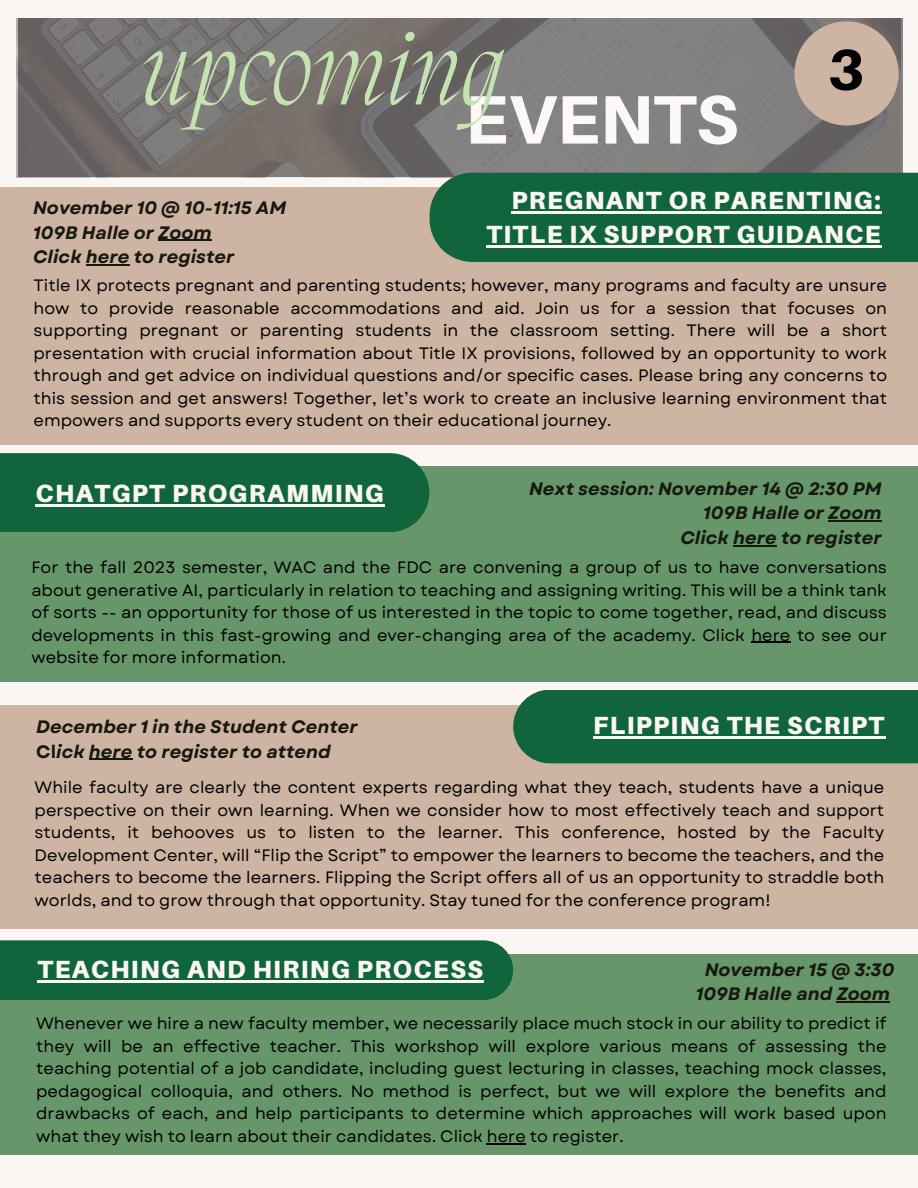
<style>
.page{position:relative;width:918px;height:1188px;background:#fbf6f3}
.page>*{position:absolute;margin:0;border:0;box-sizing:border-box;transform-origin:0 0}
.t1{font:italic 200 100.5px "Migra";color:#c5e3b1}
.t2{font:800 68.7px "Aileron";color:#fdf8f8}
.t3{font:800 57.6px "Aileron";color:#000}
.t4{font:900 24.9px/33.8px "Aileron";letter-spacing:.055em;color:#fbf6f3;text-align:right}
.t5{font:italic 700 18px "Garet";color:#171810}
.t6{font:16.5px/22.5px "Garet";color:#000;text-align:justify}
.s1{font-style:normal}
</style>
<div class="page">
<svg style="left:18px;top:18px;width:884px;height:159px;background:#787574"></svg>
<div style="left:794px;top:21px;width:105px;height:105px;background:#ceb4a2;border-radius:50%"></div>
<div style="left:0;top:466px;width:918px;height:216px;background:#669669"></div>
<hr style="left:751px;top:642px;width:39px;height:1px;background:#000">
<hr style="left:828px;top:520px;width:54px;height:2px;background:#171810">
<hr style="left:733px;top:545px;width:44px;height:1px;background:#171810">
<div style="left:0;top:187px;width:918px;height:258px;background:#ceb4a2"></div>
<div style="left:0;top:453px;width:429px;height:79px;background:#10653d"></div>
<hr style="left:36px;top:504px;width:349px;height:2px;background:#fbf6f3">
<div style="left:430px;top:173px;width:488px;height:89px;background:#10653d"></div>
<hr style="left:512px;top:211px;width:370px;height:2px;background:#fbf6f3">
<hr style="left:486px;top:245px;width:396px;height:2px;background:#fbf6f3">
<hr style="left:158px;top:240px;width:54px;height:1px;background:#171810">
<hr style="left:86px;top:264px;width:44px;height:2px;background:#171810">
<div style="left:0;top:705px;width:918px;height:224px;background:#ceb4a2"></div>
<div style="left:513px;top:690px;width:405px;height:73px;background:#10653d"></div>
<div style="left:0;top:954px;width:918px;height:201px;background:#669669"></div>
<div style="left:0;top:940px;width:513px;height:60px;background:#10653d"></div>
<hr style="left:38px;top:981px;width:446px;height:2px;background:#fbf6f3">
<hr style="left:487px;top:1143px;width:39px;height:1px;background:#000">
<hr style="left:837px;top:1002px;width:53px;height:1px;background:#171810">
<hr style="left:593px;top:737px;width:293px;height:2px;background:#fbf6f3">
<hr style="left:89px;top:759px;width:44px;height:1px;background:#171810">
<p class="t1" style="left:141px;top:23px;width:364px">upcoming</p>
<p class="t2" style="left:465px;top:77px;width:275px">EVENTS</p>
<p class="t3" style="left:828px;top:34px;width:38px">3</p>
<p class="t4" style="left:486px;top:183px;width:396px">PREGNANT OR PARENTING:<br>TITLE IX SUPPORT GUIDANCE</p>
<p class="t6" style="left:34px;top:274px;width:855px">Title IX protects pregnant and parenting students; however, many programs and faculty are unsure how to provide reasonable accommodations and aid. Join us for a session that focuses on supporting pregnant or parenting students in the classroom setting. There will be a short presentation with crucial information about Title IX provisions, followed by an opportunity to work through and get advice on individual questions and/or specific cases. Please bring any concerns to this session and get answers! Together, let’s work to create an inclusive learning environment that empowers and supports every student on their educational journey.</p>
<p class="t5" style="left:33px;top:195px;width:255px">November 10 @ 10-11:15 AM</p>
<p class="t5" style="left:33px;top:219px;width:180px">109B Halle or Zoom</p>
<p class="t5" style="left:33px;top:244px;width:203px">Click here to register</p>
<p class="t4" style="left:36px;top:476px;width:350px">CHATGPT PROGRAMMING</p>
<p class="t5" style="left:529px;top:475px;width:354px">Next session: November 14 @ 2:30 PM</p>
<p class="t5" style="left:703px;top:500px;width:180px">109B Halle or Zoom</p>
<p class="t5" style="left:680px;top:525px;width:203px">Click here to register</p>
<p class="t6" style="left:31px;top:556px;width:857px">For the fall 2023 semester, WAC and the FDC are convening a group of us to have conversations about generative AI, particularly in relation to teaching and assigning writing. This will be a think tank of sorts -- an opportunity for those of us interested in the topic to come together, read, and discuss developments in this fast-growing and ever-changing area of the academy. Click here to see our website for more information.</p>
<p class="t5" style="left:36px;top:714px;width:323px">December 1 in the Student Center</p>
<p class="t4" style="left:593px;top:708px;width:293px">FLIPPING THE SCRIPT</p>
<p class="t5" style="left:36px;top:738px;width:296px"><span class="s1">Cl</span>ick here to register to attend</p>
<p class="t6" style="left:35px;top:776px;width:851px">While faculty are clearly the content experts regarding what they teach, students have a unique perspective on their own learning. When we consider how to most effectively teach and support students, it behooves us to listen to the learner. This conference, hosted by the Faculty Development Center, will “Flip the Script” to empower the learners to become the teachers, and the teachers to become the learners. Flipping the Script offers all of us an opportunity to straddle both worlds, and to grow through that opportunity. Stay tuned for the conference program!</p>
<p class="t4" style="left:38px;top:952px;width:447px">TEACHING AND HIRING PROCESS</p>
<p class="t6" style="left:36px;top:1012px;width:852px">Whenever we hire a new faculty member, we necessarily place much stock in our ability to predict if they will be an effective teacher. This workshop will explore various means of assessing the teaching potential of a job candidate, including guest lecturing in classes, teaching mock classes, pedagogical colloquia, and others. No method is perfect, but we will explore the benefits and drawbacks of each, and help participants to determine which approaches will work based upon what they wish to learn about their candidates. Click here to register.</p>
<p class="t5" style="left:705px;top:956px;width:191px">November 15 @ 3:30</p>
<p class="t5" style="left:696px;top:981px;width:196px">109B Halle and Zoom</p>
</div>
